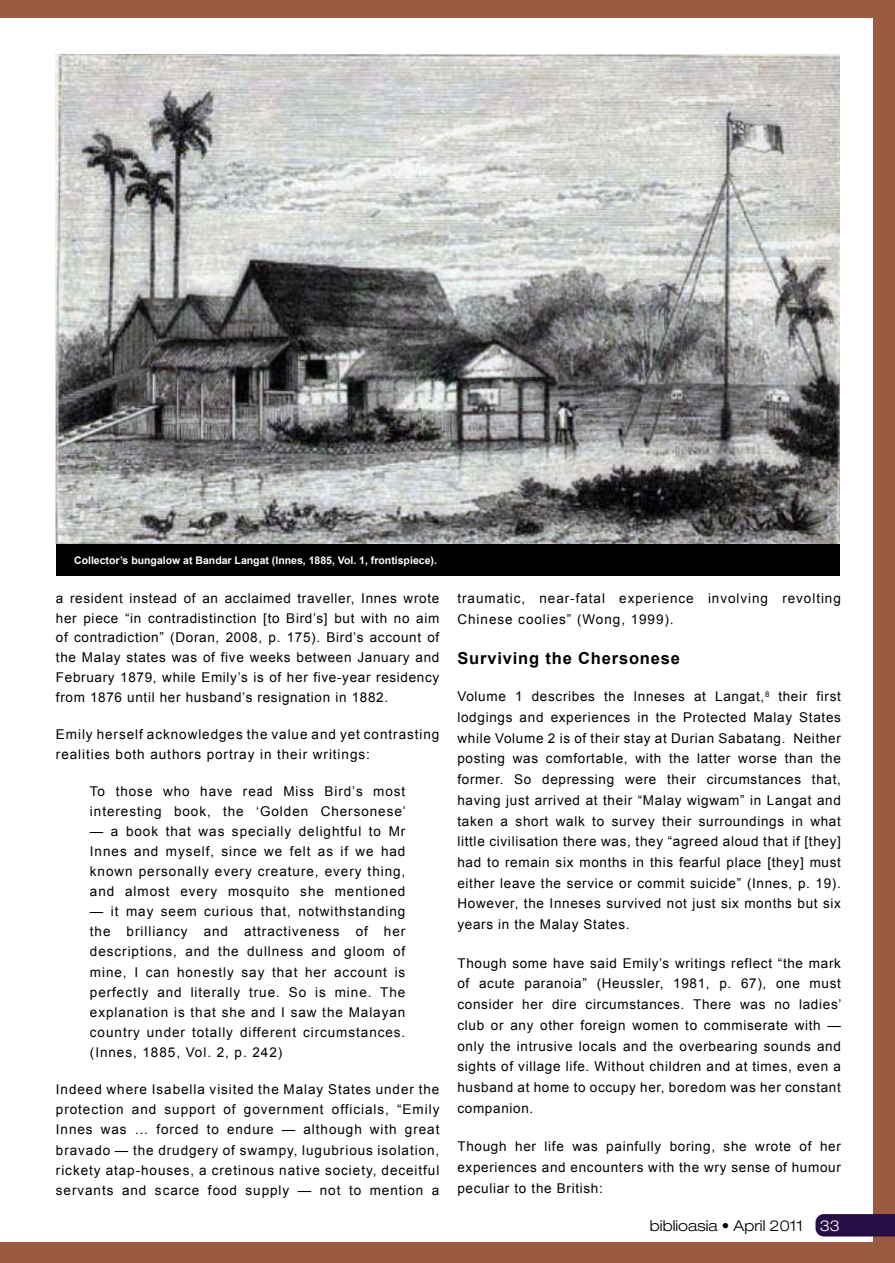
<style>
.page{position:relative;width:895px;height:1263px;background:#9b5a3f}
.page>*{position:absolute;margin:0;border:0;box-sizing:border-box;transform-origin:0 0}
.t1{font:700 16.5px "Arial";letter-spacing:.05em;color:#000}
.t2{font:300 expanded 15px "Helvetica Neue LT Pro";color:#000}
.t3{font:13.5px/20.7px "Arial";letter-spacing:.07em;color:#000;text-align:justify}
.t4{font:700 10.5px "Arial";color:#fff}
.s1{color:#fff}
</style>
<div class="page">
<div style="left:0;top:18px;width:873px;height:1224px;background:#fff"></div>
<div style="left:56px;top:544px;width:784px;height:32px;background:#000"></div>
<img style="left:56px;top:54px;width:784px;height:490px">
<svg style="left:815px;top:1214px;width:80px;height:22px;background:#2c1347"></svg>
<p class="t4" style="left:74px;top:553px;width:364px">Collector’s bungalow at Bandar Langat (Innes, 1885, Vol. 1, frontispiece).</p>
<p class="t3" style="left:56px;top:588px;width:385px;line-height:20px">a resident instead of an acclaimed traveller, Innes wrote her piece “in contradistinction [to Bird’s] but with no aim of contradiction” (Doran, 2008, p. 175). Bird’s account of the Malay states was of five weeks between January and February 1879, while Emily’s is of her five-year residency from 1876 until her husband’s resignation in 1882.</p>
<p class="t3" style="left:56px;top:724px;width:385px;line-height:20.2px">Emily herself acknowledges the value and yet contrasting realities both authors portray in their writings:</p>
<p class="t3" style="left:90px;top:781px;width:317px;line-height:20.1px">To those who have read Miss Bird’s most interesting book, the ‘Golden Chersonese’</p>
<p class="t3" style="left:90px;top:821px;width:317px;line-height:20.1px">— a book that was specially delightful to Mr Innes and myself, since we felt as if we had known personally every creature, every thing, and almost every mosquito she mentioned</p>
<p class="t3" style="left:90px;top:901px;width:317px;line-height:20.1px">— it may seem curious that, notwithstanding the brilliancy and attractiveness of her descriptions, and the dullness and gloom of mine, I can honestly say that her account is perfectly and literally true. So is mine. The explanation is that she and I saw the Malayan country under totally different circumstances. (Innes, 1885, Vol. 2, p. 242)</p>
<p class="t3" style="left:56px;top:1079px;width:385px;line-height:20.2px">Indeed where Isabella visited the Malay States under the protection and support of government officials, “Emily Innes was … forced to endure — although with great bravado — the drudgery of swampy, lugubrious isolation, rickety atap-houses, a cretinous native society, deceitful servants and scarce food supply — not to mention a</p>
<p class="t3" style="left:457px;top:588px;width:385px">traumatic, near-fatal experience involving revolting<br>Chinese coolies” (Wong, 1999).</p>
<p class="t1" style="left:457px;top:647px;width:224px">Surviving the Chersonese</p>
<p class="t3" style="left:457px;top:686px;width:385px">Volume 1 describes the Inneses at Langat,<sup>8</sup> their first lodgings and experiences in the Protected Malay States while Volume 2 is of their stay at Durian Sabatang. Neither posting was comfortable, with the latter worse than the former. So depressing were their circumstances that, having just arrived at their “Malay wigwam” in Langat and taken a short walk to survey their surroundings in what little civilisation there was, they “agreed aloud that if [they] had to remain six months in this fearful place [they] must either leave the service or commit suicide” (Innes, p. 19).<br>However, the Inneses survived not just six months but six years in the Malay States.</p>
<p class="t3" style="left:457px;top:953px;width:385px">Though some have said Emily’s writings reflect “the mark of acute paranoia” (Heussler, 1981, p. 67), one must consider her dire circumstances. There was no ladies’ club or any other foreign women to commiserate with — only the intrusive locals and the overbearing sounds and sights of village life. Without children and at times, even a husband at home to occupy her, boredom was her constant companion.</p>
<p class="t3" style="left:457px;top:1136px;width:385px">Though her life was painfully boring, she wrote of her experiences and encounters with the wry sense of humour peculiar to the British:</p>
<p class="t2" style="left:650px;top:1216px;width:191px">biblioasia • April 2011 <span class="s1">33</span></p>
</div>
